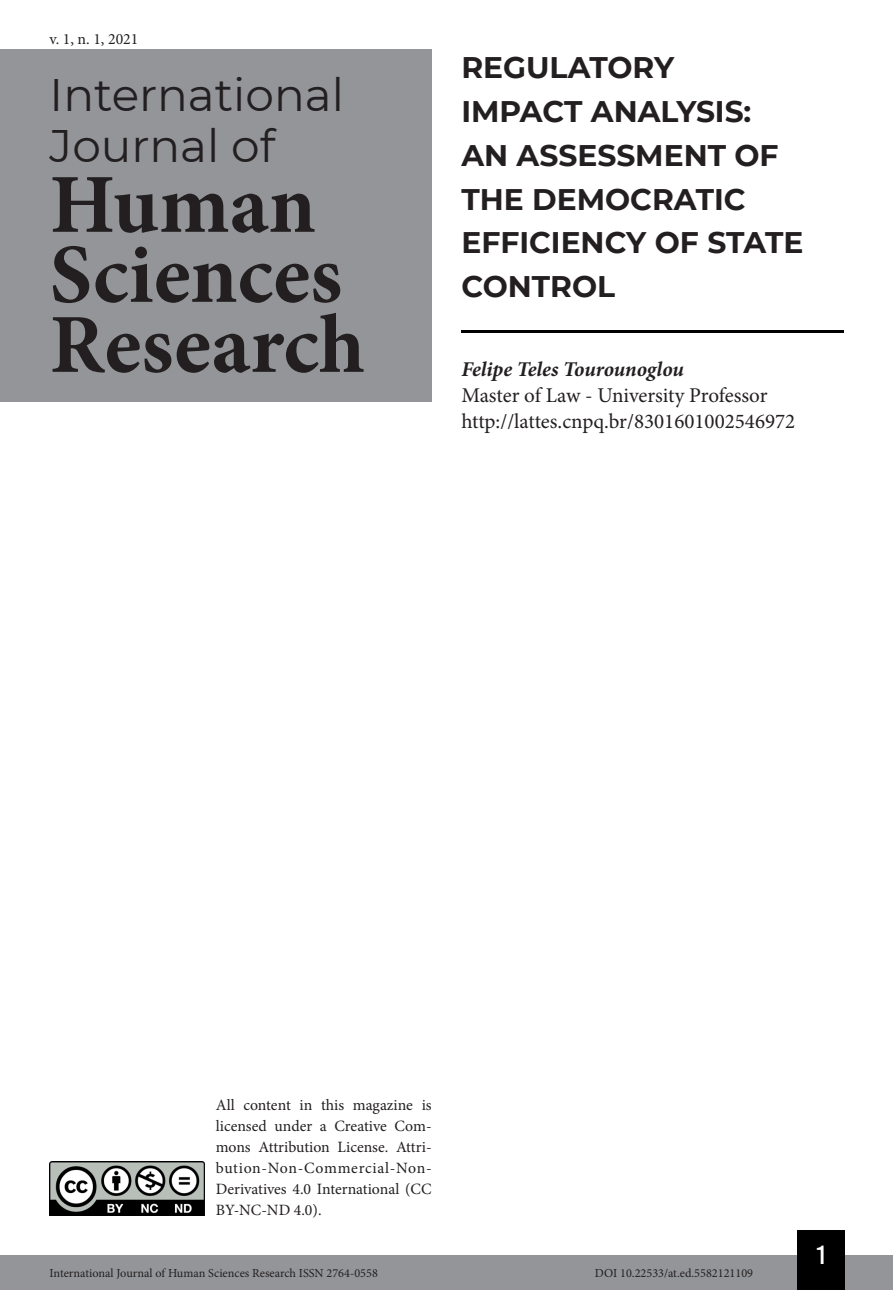
<style>
.page{position:relative;width:893px;height:1290px;background:#fff}
.page>*{position:absolute;margin:0;border:0;box-sizing:border-box;transform-origin:0 0}
.t1{font:700 84px/70px "Minion Pro";color:#231f20}
.t2{font:45.5px/50.8px "Montserrat";color:#231f20}
.Título_Artigo{font:700 29.75px/43.8px "Montserrat";color:#231f20}
.t3{font:26.25px "Bebas Kai";color:#fff}
.Infos_autor{font:21px "Minion Pro";color:#231f20}
.Autor{font:italic 700 21px "Minion Pro";letter-spacing:-.005em;color:#231f20}
.t4{font:15.75px/21px "Minion Pro";color:#231f20;text-align:justify}
.t5{font:12.25px "Minion Pro";color:#231f20}
</style>
<div class="page">
<div style="left:0;top:1255px;width:893px;height:35px;background:#939598"></div>
<div style="left:797px;top:1230px;width:48px;height:60px;background:#000"></div>
<img style="left:50px;top:1161px;width:154px;height:54px">
<div style="left:0;top:50px;width:432px;height:352px;background:#939598"></div>
<hr style="left:461px;top:330px;width:382px;height:3px;background:#000">
<p class="t4" style="left:50px;top:28px;width:90px">v. 1, n. 1, 2021</p>
<h2 class="t2" style="left:50px;top:68px;width:296px">International<br>Journal of</h2>
<h1 class="t1" style="left:50px;top:169px;width:317px">Human<br>Sciences<br>Research</h1>
<p class="Título_Artigo" style="left:461px;top:44px;width:344px">REGULATORY<br>IMPACT ANALYSIS:<br>AN ASSESSMENT OF<br>THE DEMOCRATIC<br>EFFICIENCY OF STATE<br>CONTROL</p>
<p class="Autor" style="left:461px;top:354px;width:224px">Felipe Teles Tourounoglou</p>
<p class="Infos_autor" style="left:461px;top:381px;width:308px">Master of Law - University Professor</p>
<p class="Infos_autor" style="left:461px;top:408px;width:335px">http://lattes.cnpq.br/8301601002546972</p>
<p class="t4" style="left:216px;top:1095px;width:217px">All content in this magazine is licensed under a Creative Com&shy;mons Attribution License. Attri&shy;bution-Non-Commercial-Non-Derivatives 4.0 International (CC BY-NC-ND 4.0).</p>
<p class="t5" style="left:50px;top:1265px;width:330px">International Journal of Human Sciences Research ISSN 2764-0558</p>
<p class="t5" style="left:595px;top:1265px;width:160px">DOI 10.22533/at.ed.5582121109</p>
<h3 class="t3" style="left:817px;top:1241px;width:10px">1</h3>
</div>
